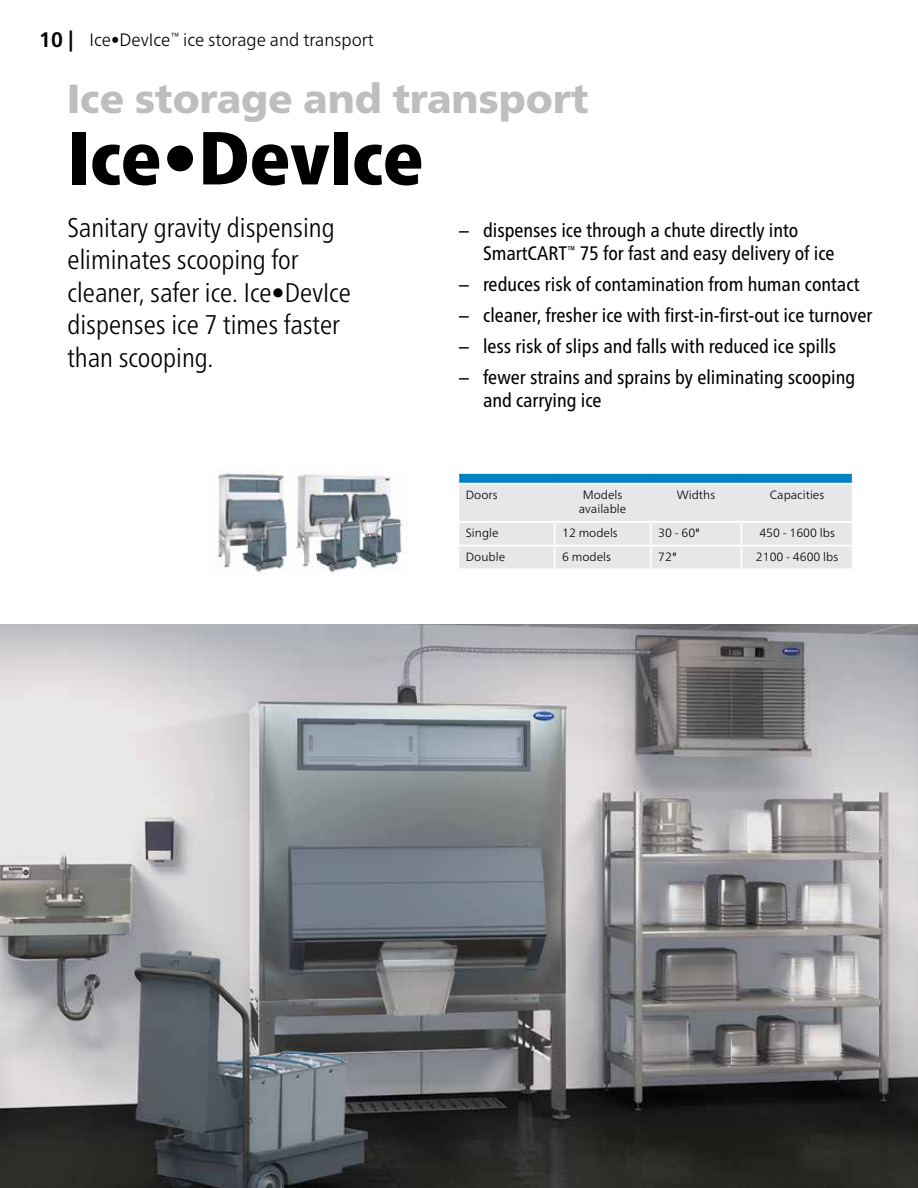
<style>
.page{position:relative;width:918px;height:1188px;background:#fff}
.page>*{position:absolute;margin:0;border:0;box-sizing:border-box;transform-origin:0 0}
.t1{font:900 condensed 75px "Frutiger Neue LT Pro";color:#000}
.t2{font:900 40.5px "Frutiger Neue LT Pro";color:#bcbec0}
.t3{font:300 condensed 27px/32.4px "Frutiger Neue LT Pro";color:#000}
.t4{font:condensed 19.5px/23.4px "Frutiger Neue LT Pro";color:#000}
.t5{font:300 18px "Frutiger Neue LT Pro";color:#000;scale:.95 1}
.t6{font:300 12px/14.4px "Frutiger Neue LT Pro";color:#000;text-align:center}
.s1{font-weight:700;font-size:21px}
.s2{font-weight:500;font-stretch:condensed}
</style>
<div class="page">
<svg style="left:458px;top:474px;width:395px;height:94px;background:#cfdde4"></svg>
<hr style="left:457px;top:483px;width:98px;height:2px;background:#fff">
<hr style="left:457px;top:485px;width:2px;height:36px;background:#fff">
<hr style="left:555px;top:483px;width:96px;height:2px;background:#fff">
<hr style="left:651px;top:483px;width:90px;height:2px;background:#fff">
<hr style="left:741px;top:483px;width:113px;height:2px;background:#fff">
<hr style="left:457px;top:521px;width:98px;height:2px;background:#fff">
<hr style="left:457px;top:523px;width:2px;height:22px;background:#fff">
<hr style="left:555px;top:521px;width:96px;height:2px;background:#fff">
<hr style="left:554px;top:523px;width:2px;height:22px;background:#fff">
<hr style="left:651px;top:521px;width:90px;height:2px;background:#fff">
<hr style="left:650px;top:523px;width:2px;height:22px;background:#fff">
<hr style="left:741px;top:521px;width:113px;height:2px;background:#fff">
<hr style="left:740px;top:523px;width:2px;height:22px;background:#fff">
<hr style="left:852px;top:523px;width:2px;height:22px;background:#fff">
<hr style="left:457px;top:545px;width:98px;height:2px;background:#fff">
<hr style="left:457px;top:547px;width:2px;height:21px;background:#fff">
<hr style="left:555px;top:545px;width:96px;height:2px;background:#fff">
<hr style="left:554px;top:547px;width:2px;height:21px;background:#fff">
<hr style="left:651px;top:545px;width:90px;height:2px;background:#fff">
<hr style="left:650px;top:547px;width:2px;height:21px;background:#fff">
<hr style="left:741px;top:545px;width:113px;height:2px;background:#fff">
<hr style="left:740px;top:547px;width:2px;height:21px;background:#fff">
<hr style="left:852px;top:547px;width:2px;height:21px;background:#fff">
<hr style="left:852px;top:485px;width:2px;height:36px;background:#fff">
<img style="left:0;top:624px;width:918px;height:564px">
<img style="left:217px;top:469px;width:191px;height:104px">
<p class="t5" style="left:39px;top:29px;width:354px"><span class="s1">10 |</span> Ice•DevIce<sup>™</sup> ice storage and transport</p>
<h2 class="t2" style="left:68px;top:75px;width:523px">Ice storage and transport</h2>
<h1 class="t1" style="left:68px;top:113px;width:358px">Ice•DevIce</h1>
<h3 class="t3" style="left:68px;top:211px;width:285px">Sanitary gravity dispensing eliminates scooping for cleaner, safer ice. Ice•DevIce dispenses ice 7 times faster than scooping.</h3>
<p class="t4" style="left:483px;top:218px;width:353px;text-indent:-24px">– dispenses ice through a chute directly into<br>SmartCART<sup>™</sup> 75 for fast and easy delivery of ice</p>
<p class="t4" style="left:459px;top:272px;width:402px">– reduces risk of contamination from human contact</p>
<p class="t4" style="left:459px;top:303px;width:415px">– cleaner, fresher ice with first-in-first-out ice turnover</p>
<p class="t4" style="left:459px;top:334px;width:379px">– less risk of slips and falls with reduced ice spills</p>
<p class="t4" style="left:483px;top:365px;width:374px;text-indent:-24px">– fewer strains and sprains by eliminating scooping and carrying ice</p>
<p class="t6" style="left:466px;top:487px;width:33px">Doors</p>
<p class="t6" style="left:579px;top:487px;width:49px">Models available</p>
<p class="t6" style="left:677px;top:487px;width:40px">Widths</p>
<p class="t6" style="left:770px;top:487px;width:56px">Capacities</p>
<p class="t6" style="left:466px;top:525px;width:34px">Single</p>
<p class="t6" style="left:562px;top:525px;width:57px">12 models</p>
<p class="t6" style="left:658px;top:526px;width:43px">30 - 60<span class="s2">"</span></p>
<p class="t6" style="left:759px;top:525px;width:77px">450 - 1600 lbs</p>
<p class="t6" style="left:466px;top:549px;width:41px">Double</p>
<p class="t6" style="left:562px;top:549px;width:50px">6 models</p>
<p class="t6" style="left:658px;top:549px;width:20px">72<span class="s2">"</span></p>
<p class="t6" style="left:756px;top:549px;width:84px">2100 - 4600 lbs</p>
</div>
